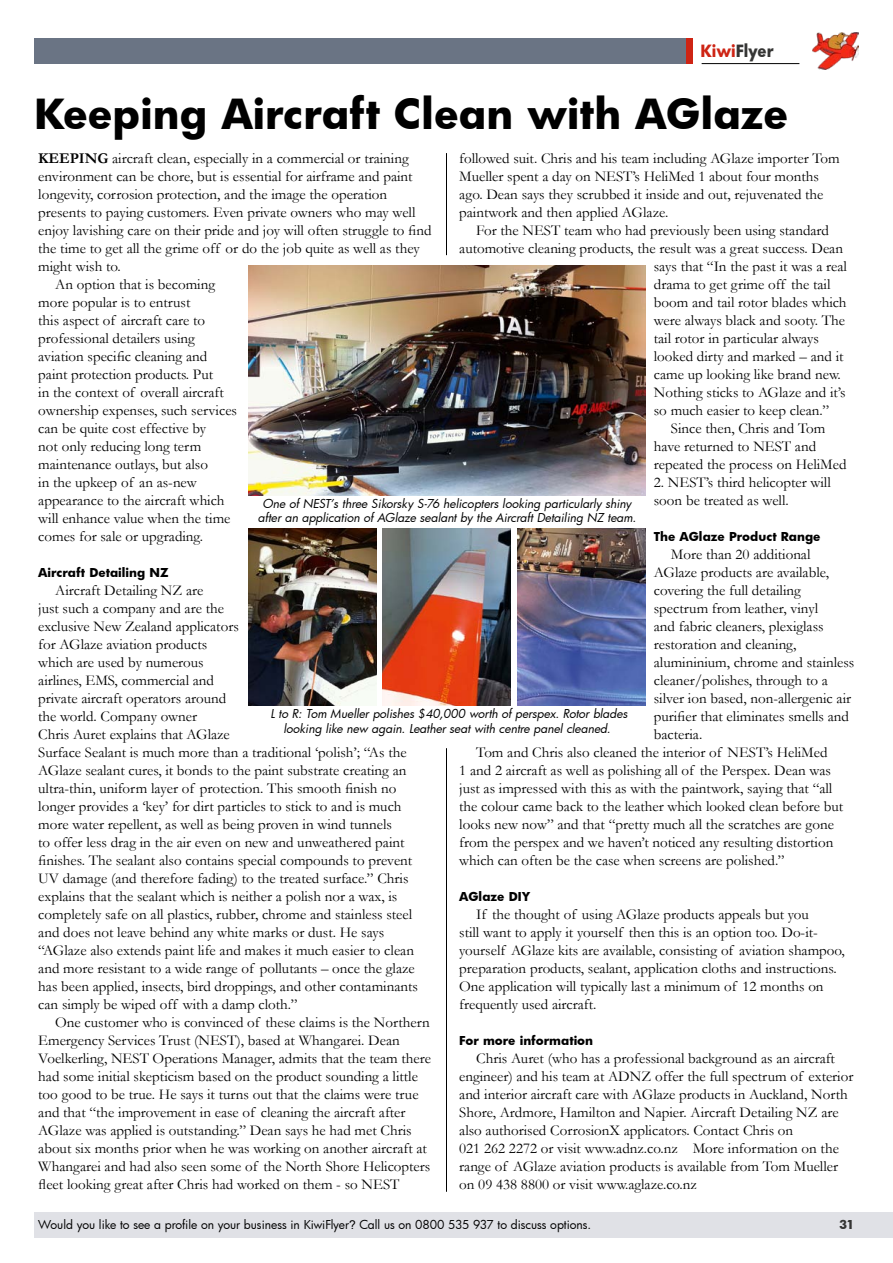
<style>
.page{position:relative;width:893px;height:1263px;background:#fff}
.page>*{position:absolute;margin:0;border:0;box-sizing:border-box;transform-origin:0 0}
.t1{font:700 40.5px "Futura";color:#000}
.t2{font:700 16.5px "Futura";letter-spacing:-.005em;color:#353534;scale:.91 1}
.t3{font:15px/18px "Garamond";color:#000}
.t4{font:italic 12px/14.4px "Futura";color:#000;text-align:center}
.t5{font:12px "Futura";letter-spacing:-.005em;color:#000}
.t6{font:700 12px "Futura";color:#000}
.t7{font:700 12px "Futura";color:#353534}
.s1{color:#ce2414}
.s2{font-weight:700}
.s3{font-family:"Arial"}
</style>
<div class="page">
<hr style="left:446px;top:153px;width:1px;height:102px;background:#000">
<img style="left:382px;top:528px;width:129px;height:178px">
<img style="left:248px;top:528px;width:129px;height:178px">
<img style="left:517px;top:528px;width:128px;height:178px">
<img style="left:249px;top:266px;width:396px;height:229px">
<hr style="left:446px;top:748px;width:1px;height:444px;background:#000">
<div style="left:34px;top:38px;width:656px;height:26px;background:#6a7484"></div>
<div style="left:687px;top:38px;width:6px;height:26px;background:#ce2414"></div>
<img style="left:812px;top:33px;width:47px;height:36px">
<hr style="left:702px;top:63px;width:97px;height:1px;background:#000">
<div style="left:34px;top:1212px;width:859px;height:25px;background:#e0e1e6"></div>
<p class="t2" style="left:701px;top:39px;width:82px"><span class="s1">Kiwi</span>Flyer</p>
<h1 class="t1" style="left:34px;top:85px;width:756px">Keeping Aircraft Clean with AGlaze</h1>
<p class="t3" style="left:459px;top:149px;width:382px">followed suit. Chris and his team including AGlaze importer Tom Mueller spent a day on NEST’s HeliMed 1 about four months ago. Dean says they scrubbed it inside and out, rejuvenated the paintwork and then applied AGlaze.</p>
<p class="t3" style="left:476px;top:221px;width:354px">For the NEST team who had previously been using standard</p>
<p class="t3" style="left:459px;top:239px;width:385px">automotive cleaning products, the result was a great success. Dean</p>
<p class="t3" style="left:654px;top:257px;width:195px">says that “In the past it was a real</p>
<p class="t3" style="left:654px;top:275px;width:178px">drama to get grime off the tail</p>
<p class="t3" style="left:654px;top:293px;width:194px">boom and tail rotor blades which</p>
<p class="t3" style="left:654px;top:311px;width:193px">were always black and sooty. The</p>
<p class="t3" style="left:654px;top:329px;width:167px">tail rotor in particular always</p>
<p class="t3" style="left:654px;top:347px;width:191px">looked dirty and marked – and it</p>
<p class="t3" style="left:654px;top:365px;width:188px">came up looking like brand new.</p>
<p class="t3" style="left:654px;top:383px;width:193px">Nothing sticks to AGlaze and it’s</p>
<p class="t3" style="left:654px;top:401px;width:177px">so much easier to keep clean.”</p>
<p class="t3" style="left:671px;top:419px;width:156px">Since then, Chris and Tom</p>
<p class="t3" style="left:654px;top:437px;width:164px">have returned to NEST and</p>
<p class="t3" style="left:654px;top:455px;width:194px">repeated the process on HeliMed</p>
<p class="t3" style="left:654px;top:473px;width:178px">2. NEST’s third helicopter will soon be treated as well.</p>
<p class="t6" style="left:654px;top:528px;width:168px">The AGlaze Product Range</p>
<p class="t3" style="left:671px;top:545px;width:141px">More than 20 additional</p>
<p class="t3" style="left:654px;top:563px;width:177px">AGlaze products are available,</p>
<p class="t3" style="left:654px;top:581px;width:149px">covering the full detailing</p>
<p class="t3" style="left:654px;top:599px;width:166px">spectrum from leather, vinyl</p>
<p class="t3" style="left:654px;top:617px;width:171px">and fabric cleaners, plexiglass</p>
<p class="t3" style="left:654px;top:635px;width:144px">restoration and cleaning,</p>
<p class="t3" style="left:654px;top:653px;width:202px">alumininium, chrome and stainless</p>
<p class="t3" style="left:654px;top:671px;width:176px">cleaner/polishes, through to a</p>
<p class="t3" style="left:654px;top:689px;width:199px">silver ion based, non-allergenic air</p>
<p class="t3" style="left:654px;top:707px;width:197px">purifier that eliminates smells and</p>
<p class="t3" style="left:654px;top:725px;width:50px">bacteria.</p>
<p class="t3" style="left:476px;top:743px;width:353px">Tom and Chris also cleaned the interior of NEST’s HeliMed</p>
<p class="t3" style="left:459px;top:761px;width:373px">1 and 2 aircraft as well as polishing all of the Perspex. Dean was</p>
<p class="t3" style="left:459px;top:779px;width:375px">just as impressed with this as with the paintwork, saying that “all</p>
<p class="t3" style="left:459px;top:797px;width:386px">the colour came back to the leather which looked clean before but</p>
<p class="t3" style="left:459px;top:815px;width:376px">looks new now” and that “pretty much all the scratches are gone</p>
<p class="t3" style="left:459px;top:833px;width:376px">from the perspex and we haven’t noticed any resulting distortion</p>
<p class="t3" style="left:459px;top:851px;width:327px">which can often be the case when screens are polished.”</p>
<p class="t6" style="left:459px;top:888px;width:73px">AGlaze DIY</p>
<p class="t3" style="left:459px;top:905px;width:387px;text-indent:17px">If the thought of using AGlaze products appeals but you<br>still want to apply it yourself then this is an option too. Do-it&shy;yourself AGlaze kits are available, consisting of aviation shampoo, preparation products, sealant, application cloths and instructions.<br>One application will typically last a minimum of 12 months on frequently used aircraft.</p>
<p class="t6" style="left:459px;top:1032px;width:135px">For more information</p>
<p class="t3" style="left:459px;top:1049px;width:396px;text-indent:17px">Chris Auret (who has a professional background as an aircraft engineer) and his team at ADNZ offer the full spectrum of exterior and interior aircraft care with AGlaze products in Auckland, North Shore, Ardmore, Hamilton and Napier. Aircraft Detailing NZ are also authorised CorrosionX applicators. Contact Chris on<br>021 262 2272 or visit www.adnz.co.nz More information on the range of AGlaze aviation products is available from Tom Mueller on 09 438 8800 or visit www.aglaze.co.nz</p>
<p class="t3" style="left:38px;top:149px;width:372px"><span class="s2">KEEPING</span> aircraft clean, especially in a commercial or training</p>
<p class="t3" style="left:38px;top:167px;width:376px">environment can be chore, but is essential for airframe and paint</p>
<p class="t3" style="left:38px;top:185px;width:350px">longevity, corrosion protection, and the image the operation</p>
<p class="t3" style="left:38px;top:203px;width:379px">presents to paying customers. Even private owners who may well</p>
<p class="t3" style="left:38px;top:221px;width:395px">enjoy lavishing care on their pride and joy will often struggle to find</p>
<p class="t3" style="left:38px;top:239px;width:383px">the time to get all the grime off or do the job quite as well as they</p>
<p class="t3" style="left:38px;top:257px;width:84px">might wish to.</p>
<p class="t3" style="left:55px;top:275px;width:161px">An option that is becoming</p>
<p class="t3" style="left:38px;top:293px;width:154px">more popular is to entrust</p>
<p class="t3" style="left:38px;top:311px;width:168px">this aspect of aircraft care to</p>
<p class="t3" style="left:38px;top:329px;width:158px">professional detailers using</p>
<p class="t3" style="left:38px;top:347px;width:171px">aviation specific cleaning and</p>
<p class="t3" style="left:38px;top:365px;width:176px">paint protection products. Put</p>
<p class="t3" style="left:38px;top:383px;width:187px">in the context of overall aircraft</p>
<p class="t3" style="left:38px;top:401px;width:200px">ownership expenses, such services</p>
<p class="t3" style="left:38px;top:419px;width:169px">can be quite cost effective by</p>
<p class="t3" style="left:38px;top:437px;width:165px">not only reducing long term</p>
<p class="t3" style="left:38px;top:455px;width:171px">maintenance outlays, but also</p>
<p class="t3" style="left:38px;top:473px;width:160px">in the upkeep of an as-new</p>
<p class="t3" style="left:38px;top:491px;width:188px">appearance to the aircraft which</p>
<p class="t3" style="left:38px;top:509px;width:194px">will enhance value when the time</p>
<p class="t3" style="left:38px;top:527px;width:166px">comes for sale or upgrading.</p>
<p class="t6" style="left:38px;top:564px;width:132px">Aircraft Detailing NZ</p>
<p class="t3" style="left:38px;top:581px;width:381px;text-indent:17px">Aircraft Detailing NZ are<br>just such a company and are the<br>exclusive New Zealand applicators<br>for AGlaze aviation products<br>which are used by numerous<br>airlines, EMS, commercial and<br>private aircraft operators around<br>the world. Company owner<br>Chris Auret explains that AGlaze<br>Surface Sealant is much more than a traditional ‘polish’; “As the AGlaze sealant cures, it bonds to the paint substrate creating an ultra-thin, uniform layer of protection. This smooth finish no longer provides a ‘key’ for dirt particles to stick to and is much more water repellent, as well as being proven in wind tunnels<br>to offer less drag in the air even on new and unweathered paint finishes. The sealant also contains special compounds to prevent UV damage (and therefore fading) to the treated surface.” Chris explains that the sealant which is neither a polish nor a wax, is completely safe on all plastics, rubber, chrome and stainless steel and does not leave behind any white marks or dust. He says “AGlaze also extends paint life and makes it much easier to clean and more resistant to a wide range of pollutants – once the glaze has been applied, insects, bird droppings, and other contaminants can simply be wiped off with a damp cloth.”</p>
<p class="t3" style="left:38px;top:1013px;width:394px;text-indent:17px">One customer who is convinced of these claims is the Northern Emergency Services Trust (NEST), based at Whangarei. Dean Voelkerling, NEST Operations Manager, admits that the team there had some initial skepticism based on the product sounding a little too good to be true. He says it turns out that the claims were true and that “the improvement in ease of cleaning the aircraft after AGlaze was applied is outstanding.” Dean says he had met Chris about six months prior when he was working on another aircraft at Whangarei and had also seen some of the North Shore Helicopters fleet looking great after Chris had worked on them - so NEST</p>
<p class="t4" style="left:258px;top:496px;width:380px">One of NEST’s three Sikorsky S-76 helicopters looking particularly shiny after an application of AGlaze sealant by the Aircraft Detailing NZ team.</p>
<p class="t4" style="left:270px;top:706px;width:359px">L to R: Tom Mueller polishes $40,000 worth of perspex. Rotor blades looking like new again. Leather seat with centre panel cleaned.</p>
<p class="t5" style="left:38px;top:1217px;width:554px">Would you like to see a profile on your business in KiwiFlyer<span class="s3">?</span> Call us on 0800 535 937 to discuss options.</p>
<p class="t7" style="left:839px;top:1216px;width:17px">31</p>
</div>
